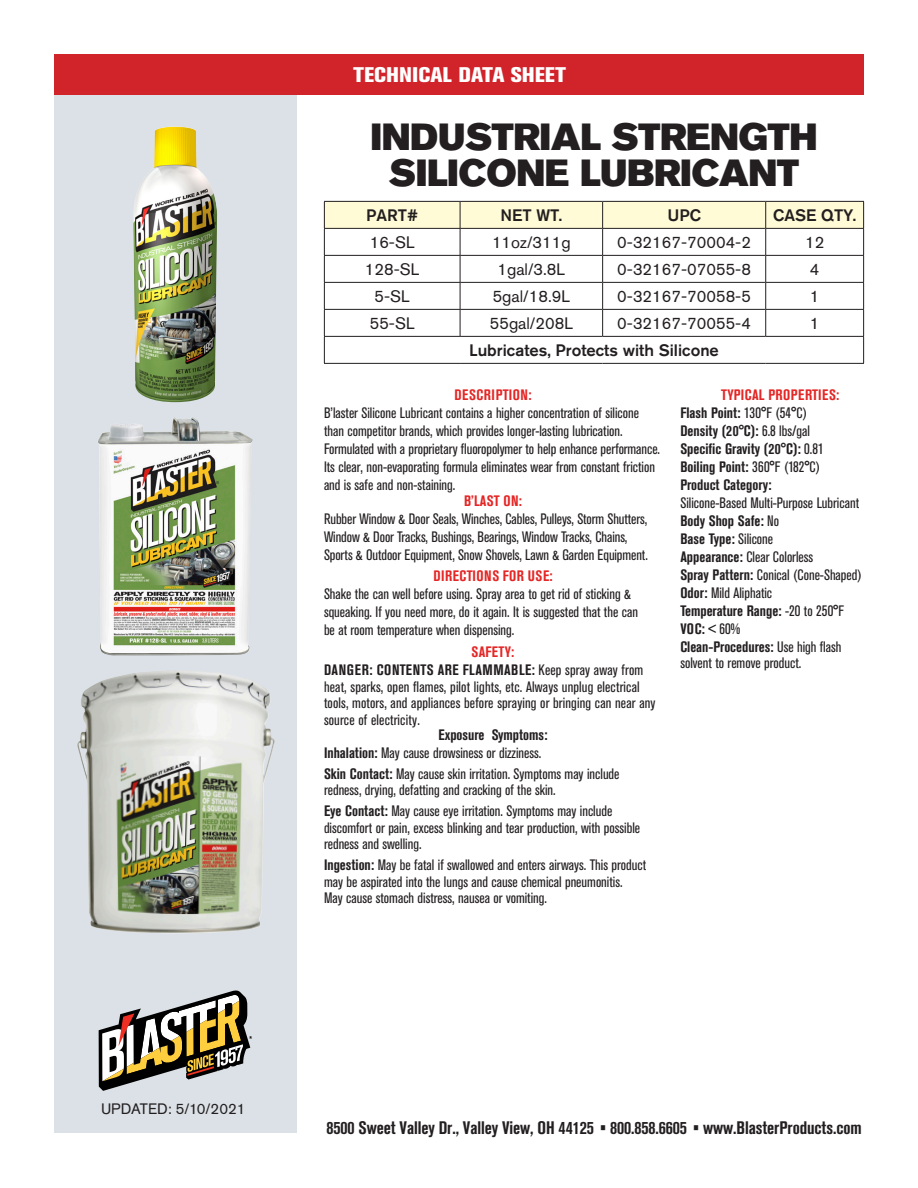
<style>
.page{position:relative;width:918px;height:1188px;background:#fff}
.page>*{position:absolute;margin:0;border:0;box-sizing:border-box;transform-origin:0 0}
.t1{font:37.5px "Akzidenz Grotesk BQ Super";letter-spacing:-.01em;color:#231f20}
.t2{font:800 condensed 21px "Akzidenz Grotesk BQ";color:#fff;scale:1.1 1}
.t3{font:700 condensed 18px "Akzidenz Grotesk BQ";letter-spacing:-.005em;color:#231f20}
.t4{font:16.5px "Akzidenz Grotesk BQ";color:#231f20}
.t5{font:500 16.5px "Akzidenz Grotesk BQ";color:#231f20}
.t6{font:condensed 15px/18px "Akzidenz Grotesk BE";color:#231f20}
.t7{font:700 condensed 15px "Akzidenz Grotesk BE";color:#231f20}
.t8{font:700 condensed 15px "Akzidenz Grotesk BE";letter-spacing:.035em;color:#e42625}
.t9{font:15px "Akzidenz Grotesk BQ";color:#231f20}
.s1{font-weight:700}
.s2{font-weight:400}
</style>
<div class="page">
<div style="left:54px;top:55px;width:243px;height:1078px;background:#dbe1e6"></div>
<div style="left:54px;top:54px;width:810px;height:40px;background:#d1232a"></div>
<svg style="left:99px;top:990px;width:153px;height:101px"></svg>
<img style="left:133px;top:127px;width:84px;height:275px">
<img style="left:98px;top:417px;width:155px;height:239px">
<img style="left:77px;top:671px;width:198px;height:262px">
<svg style="left:324px;top:201px;width:540px;height:162px"></svg>
<hr style="left:324px;top:363px;width:136px;height:1px;background:#231f20">
<hr style="left:460px;top:363px;width:143px;height:1px;background:#231f20">
<hr style="left:603px;top:363px;width:163px;height:1px;background:#231f20">
<hr style="left:766px;top:363px;width:98px;height:1px;background:#231f20">
<p class="t9" style="left:101px;top:1100px;width:146px">UPDATED: 5/10/2021</p>
<p class="t2" style="left:353px;top:63px;width:195px">TECHNICAL DATA SHEET</p>
<p class="t1" style="left:370px;top:115px;width:449px">INDUSTRIAL STRENGTH</p>
<p class="t1" style="left:389px;top:151px;width:412px">SILICONE LUBRICANT</p>
<p class="t5" style="left:366px;top:205px;width:53px">PART#</p>
<p class="t5" style="left:500px;top:205px;width:63px">NET WT.</p>
<p class="t5" style="left:667px;top:205px;width:35px">UPC</p>
<p class="t5" style="left:773px;top:205px;width:84px">CASE QTY.</p>
<p class="t4" style="left:370px;top:233px;width:46px">16-SL</p>
<p class="t4" style="left:492px;top:233px;width:80px">11oz/311g</p>
<p class="t4" style="left:617px;top:233px;width:135px">0-32167-70004-2</p>
<p class="t4" style="left:805px;top:233px;width:21px">12</p>
<p class="t4" style="left:365px;top:260px;width:56px">128-SL</p>
<p class="t4" style="left:498px;top:260px;width:69px">1gal/3.8L</p>
<p class="t4" style="left:617px;top:260px;width:135px">0-32167-07055-8</p>
<p class="t4" style="left:810px;top:260px;width:11px">4</p>
<p class="t4" style="left:375px;top:287px;width:37px">5-SL</p>
<p class="t4" style="left:493px;top:287px;width:79px">5gal/18.9L</p>
<p class="t4" style="left:617px;top:287px;width:135px">0-32167-70058-5</p>
<p class="t4" style="left:810px;top:287px;width:11px">1</p>
<p class="t4" style="left:370px;top:314px;width:46px">55-SL</p>
<p class="t4" style="left:490px;top:314px;width:85px">55gal/208L</p>
<p class="t4" style="left:617px;top:314px;width:135px">0-32167-70055-4</p>
<p class="t4" style="left:810px;top:314px;width:11px">1</p>
<p class="t5" style="left:469px;top:340px;width:251px">Lubricates, Protects with Silicone</p>
<p class="t8" style="left:455px;top:386px;width:78px">DESCRIPTION:</p>
<p class="t6" style="left:324px;top:404px;width:317px">B’laster Silicone Lubricant contains a higher concentration of silicone than competitor brands, which provides longer-lasting lubrication.</p>
<p class="t6" style="left:324px;top:440px;width:338px">Formulated with a proprietary fluoropolymer to help enhance performance.<br>Its clear, non-evaporating formula eliminates wear from constant friction and is safe and non-staining.</p>
<p class="t8" style="left:464px;top:492px;width:60px">B’LAST ON:</p>
<p class="t6" style="left:324px;top:510px;width:325px">Rubber Window &amp; Door Seals, Winches, Cables, Pulleys, Storm Shutters,<br>Window &amp; Door Tracks, Bushings, Bearings, Window Tracks, Chains,</p>
<p class="t6" style="left:324px;top:546px;width:325px">Sports &amp; Outdoor Equipment, Snow Shovels, Lawn &amp; Garden Equipment.</p>
<p class="t8" style="left:433px;top:567px;width:121px">DIRECTIONS FOR USE:</p>
<p class="t6" style="left:324px;top:585px;width:316px">Shake the can well before using. Spray area to get rid of sticking &amp; squeaking. If you need more, do it again. It is suggested that the can</p>
<p class="t6" style="left:324px;top:621px;width:192px">be at room temperature when dispensing.</p>
<p class="t8" style="left:472px;top:643px;width:44px">SAFETY:</p>
<p class="t6" style="left:324px;top:662px;width:333px;line-height:16.5px"><span class="s1">DANGER: CONTENTS ARE FLAMMABLE:</span> Keep spray away from heat, sparks, open flames, pilot lights, etc. Always unplug electrical tools, motors, and appliances before spraying or bringing can near any source of electricity.</p>
<p class="t7" style="left:438px;top:726px;width:111px">Exposure Symptoms:</p>
<p class="t6" style="left:324px;top:744px;width:219px"><span class="s1">Inhalation:</span> May cause drowsiness or dizziness.</p>
<p class="t6" style="left:324px;top:765px;width:297px"><span class="s1">Skin Contact:</span> May cause skin irritation. Symptoms may include</p>
<p class="t6" style="left:324px;top:781px;width:233px">redness, drying, defatting and cracking of the skin.</p>
<p class="t6" style="left:324px;top:802px;width:290px"><span class="s1">Eye Contact:</span> May cause eye irritation. Symptoms may include</p>
<p class="t6" style="left:324px;top:820px;width:318px;line-height:16.5px">discomfort or pain, excess blinking and tear production, with possible redness and swelling.</p>
<p class="t6" style="left:324px;top:857px;width:324px;line-height:16.5px"><span class="s1">Ingestion:</span> May be fatal if swallowed and enters airways. This product may be aspirated into the lungs and cause chemical pneumonitis.</p>
<p class="t6" style="left:324px;top:889px;width:224px">May cause stomach distress, nausea or vomiting.</p>
<p class="t8" style="left:721px;top:386px;width:120px">TYPICAL PROPERTIES:</p>
<p class="t7" style="left:680px;top:404px;width:128px">Flash Point: <span class="s2">130°F (54°C)</span></p>
<p class="t7" style="left:680px;top:422px;width:131px">Density (20°C): <span class="s2">6.8 lbs/gal</span></p>
<p class="t7" style="left:680px;top:440px;width:145px">Specific Gravity (20°C): <span class="s2">0.81</span></p>
<p class="t7" style="left:680px;top:458px;width:141px">Boiling Point: <span class="s2">360°F (182°C)</span></p>
<p class="t7" style="left:680px;top:476px;width:93px">Product Category:</p>
<p class="t6" style="left:680px;top:494px;width:180px">Silicone-Based Multi-Purpose Lubricant<br><span class="s1">Body Shop Safe:</span> No</p>
<p class="t7" style="left:680px;top:530px;width:94px">Base Type: <span class="s2">Silicone</span></p>
<p class="t6" style="left:680px;top:548px;width:134px"><span class="s1">Appearance:</span> Clear Colorless</p>
<p class="t6" style="left:680px;top:566px;width:183px"><span class="s1">Spray Pattern:</span> Conical (Cone-Shaped)</p>
<p class="t6" style="left:680px;top:584px;width:93px"><span class="s1">Odor:</span> Mild Aliphatic</p>
<p class="t7" style="left:680px;top:602px;width:165px">Temperature Range: <span class="s2">-20 to 250°F</span></p>
<p class="t7" style="left:680px;top:620px;width:61px">VOC: <span class="s2">&lt; 60%</span></p>
<p class="t7" style="left:680px;top:638px;width:163px">Clean-Procedures: <span class="s2">Use high flash</span></p>
<p class="t6" style="left:680px;top:654px;width:122px">solvent to remove product.</p>
<p class="t3" style="left:326px;top:1117px;width:537px">8500 Sweet Valley Dr., Valley View, OH 44125 • 800.858.6605 • www.BlasterProducts.com</p>
</div>
